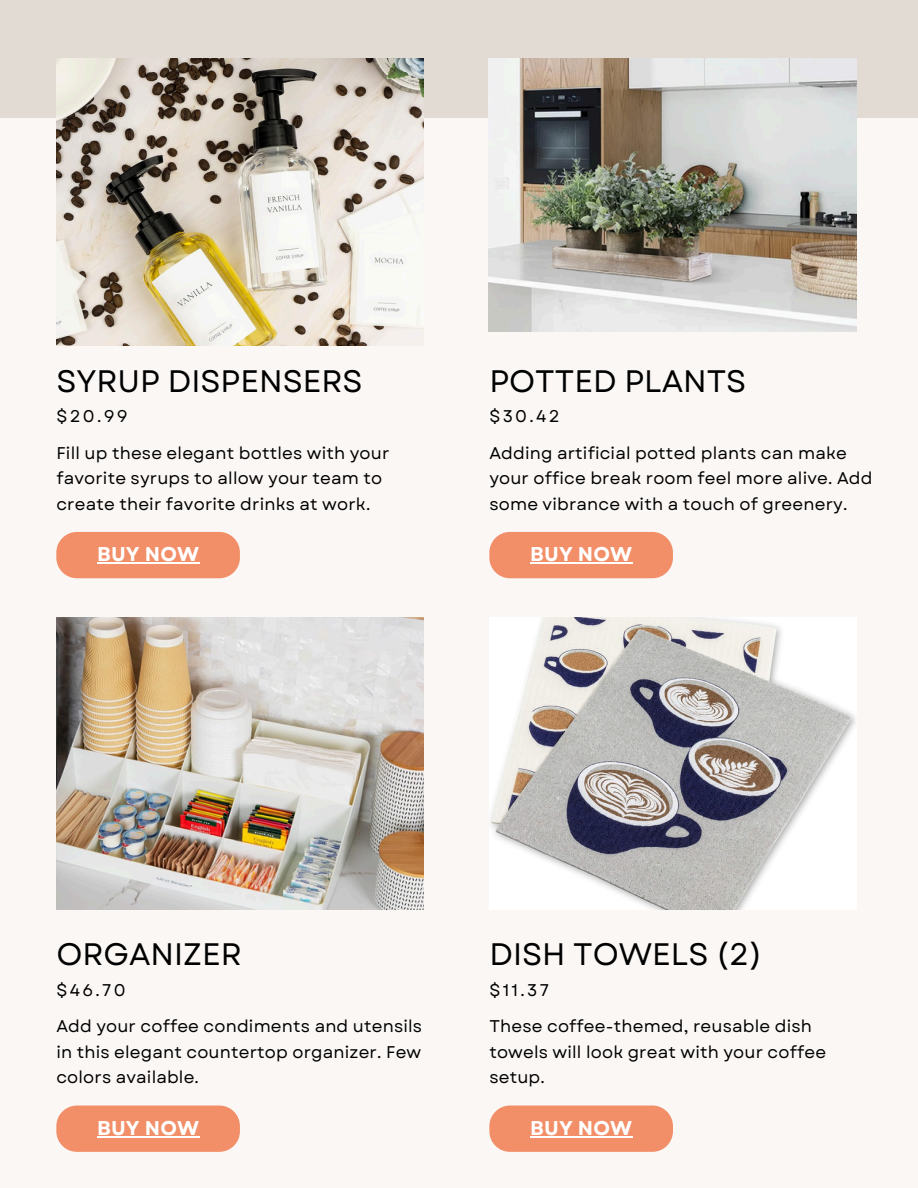
<style>
.page{position:relative;width:918px;height:1188px;background:#faf7f5}
.page>*{position:absolute;margin:0;border:0;box-sizing:border-box;transform-origin:0 0}
.t1{font:31.05px "Garet";color:#000}
.t2{font:700 19.95px "Garet";letter-spacing:.01em;color:#fff}
.t3{font:16.95px/25.3px "Garet";letter-spacing:.01em;color:#000}
</style>
<div class="page">
<div style="left:0;top:0;width:918px;height:118px;background:#e1dbd3"></div>
<img style="left:489px;top:58px;width:368px;height:274px">
<img style="left:491px;top:617px;width:364px;height:293px">
<img style="left:56px;top:58px;width:367px;height:287px">
<img style="left:56px;top:617px;width:367px;height:293px">
<div style="left:56px;top:532px;width:184px;height:46px;background:#f28f68;border-radius:21px"></div>
<hr style="left:97px;top:562px;width:102px;height:2px;background:#fff">
<div style="left:56px;top:1106px;width:184px;height:46px;background:#f28f68;border-radius:21px"></div>
<hr style="left:97px;top:1136px;width:102px;height:1px;background:#fff">
<div style="left:489px;top:532px;width:184px;height:46px;background:#f28f68;border-radius:21px"></div>
<hr style="left:530px;top:562px;width:102px;height:2px;background:#fff">
<div style="left:489px;top:1106px;width:184px;height:46px;background:#f28f68;border-radius:21px"></div>
<hr style="left:530px;top:1136px;width:102px;height:1px;background:#fff">
<p class="t1" style="left:56px;top:359px;width:308px">SYRUP DISPENSERS</p>
<h1 class="t1" style="left:489px;top:359px;width:259px">POTTED PLANTS</h1>
<h3 class="t3" style="left:56px;top:403px;width:73px">$20.99</h3>
<p class="t3" style="left:489px;top:403px;width:72px">$30.42</p>
<h1 class="t3" style="left:56px;top:440px;width:335px">Fill up these elegant bottles with your favorite syrups to allow your team to create their favorite drinks at work.</h1>
<p class="t3" style="left:489px;top:440px;width:385px">Adding artificial potted plants can make your office break room feel more alive. Add some vibrance with a touch of greenery.</p>
<p class="t2" style="left:97px;top:540px;width:103px">BUY NOW</p>
<h3 class="t2" style="left:530px;top:540px;width:103px">BUY NOW</h3>
<p class="t1" style="left:56px;top:932px;width:187px">ORGANIZER</p>
<p class="t1" style="left:489px;top:932px;width:274px">DISH TOWELS (2)</p>
<h2 class="t3" style="left:56px;top:977px;width:71px">$46.70</h2>
<h3 class="t3" style="left:489px;top:977px;width:61px">$11.37</h3>
<p class="t3" style="left:56px;top:1014px;width:367px;text-align:justify">Add your coffee condiments and utensils in this elegant countertop organizer. Few colors available.</p>
<h1 class="t3" style="left:489px;top:1014px;width:338px">These coffee-themed, reusable dish towels will look great with your coffee setup.</h1>
<h2 class="t2" style="left:97px;top:1114px;width:103px">BUY NOW</h2>
<p class="t2" style="left:530px;top:1114px;width:103px">BUY NOW</p>
</div>
